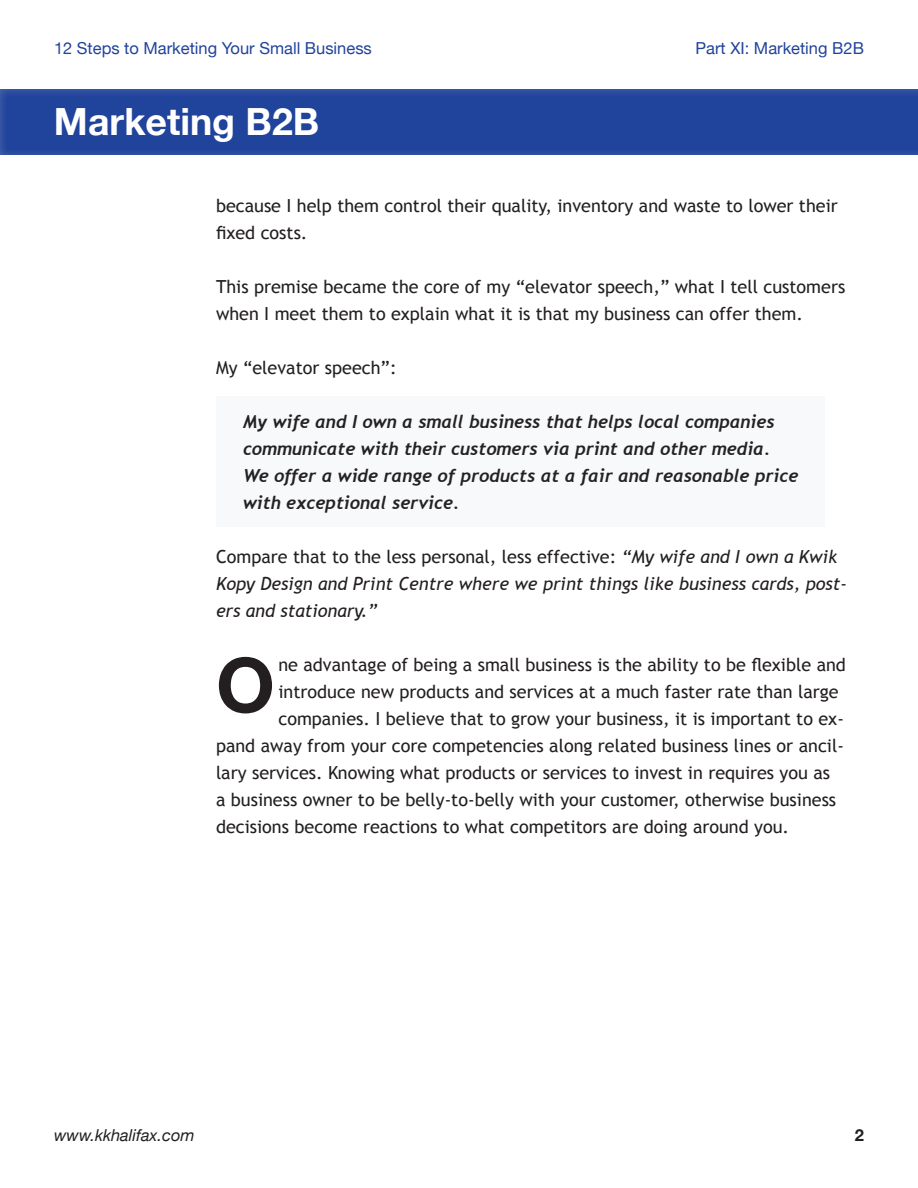
<style>
.page{position:relative;width:918px;height:1188px;background:#fff}
.page>*{position:absolute;margin:0;border:0;box-sizing:border-box;transform-origin:0 0}
.t1{font:700 75.75px "Helvetica Neue";color:#231f20}
.t2{font:700 37.5px "Helvetica Neue";color:#fff}
.t3{font:18px/27px "Trebuchet MS";color:#231f20}
.t4{font:italic 700 18px/27px "Trebuchet";color:#231f20}
.t5{font:italic 18px/27px "Trebuchet MS";color:#231f20}
.t6{font:16.5px "Helvetica Neue";color:#20439b}
.t7{font:italic 16.5px "Helvetica Neue";color:#231f20}
.t8{font:700 16.5px "Helvetica Neue";color:#231f20}
.s1{font-style:normal}
</style>
<div class="page">
<div style="left:0;top:89px;width:918px;height:68px;background:#fff;opacity:.75"></div>
<div style="left:216px;top:396px;width:608px;height:131px;background:#f8f9fb"></div>
<p class="t6" style="left:54px;top:38px;width:319px">12 Steps to Marketing Your Small Business</p>
<h2 class="t2" style="left:54px;top:98px;width:267px">Marketing B2B</h2>
<p class="t6" style="left:696px;top:38px;width:170px">Part XI: Marketing B2B</p>
<p class="t3" style="left:216px;top:192px;width:623px">because I help them control their quality, inventory and waste to lower their fixed costs.</p>
<p class="t3" style="left:216px;top:273px;width:631px">This premise became the core of my “elevator speech,” what I tell customers when I meet them to explain what it is that my business can offer them.</p>
<p class="t3" style="left:216px;top:354px;width:182px">My “elevator speech”:</p>
<p class="t4" style="left:243px;top:408px;width:557px">My wife and I own a small business that helps local companies communicate with their customers via print and other media.<br>We offer a wide range of products at a fair and reasonable price with exceptional service.</p>
<p class="t5" style="left:216px;top:543px;width:633px"><span class="s1">Compare that to the less personal, less effective:</span> “My wife and I own a Kwik<br>Kopy Design and Print Centre where we print things like business cards, post&shy;ers and stationary.”</p>
<p class="t3" style="left:278px;top:651px;width:569px">ne advantage of being a small business is the ability to be flexible and</p>
<p class="t3" style="left:278px;top:678px;width:562px">introduce new products and services at a much faster rate than large</p>
<p class="t3" style="left:278px;top:705px;width:567px">companies. I believe that to grow your business, it is important to ex-</p>
<p class="t3" style="left:216px;top:732px;width:630px">pand away from your core competencies along related business lines or ancil-</p>
<p class="t3" style="left:216px;top:759px;width:616px">lary services. Knowing what products or services to invest in requires you as</p>
<p class="t3" style="left:216px;top:786px;width:622px">a business owner to be belly-to-belly with your customer, otherwise business</p>
<p class="t3" style="left:216px;top:813px;width:575px">decisions become reactions to what competitors are doing around you.</p>
<h1 class="t1" style="left:216px;top:638px;width:60px">O</h1>
<p class="t7" style="left:54px;top:1125px;width:142px">www.kkhalifax.com</p>
<p class="t8" style="left:855px;top:1125px;width:11px">2</p>
</div>
